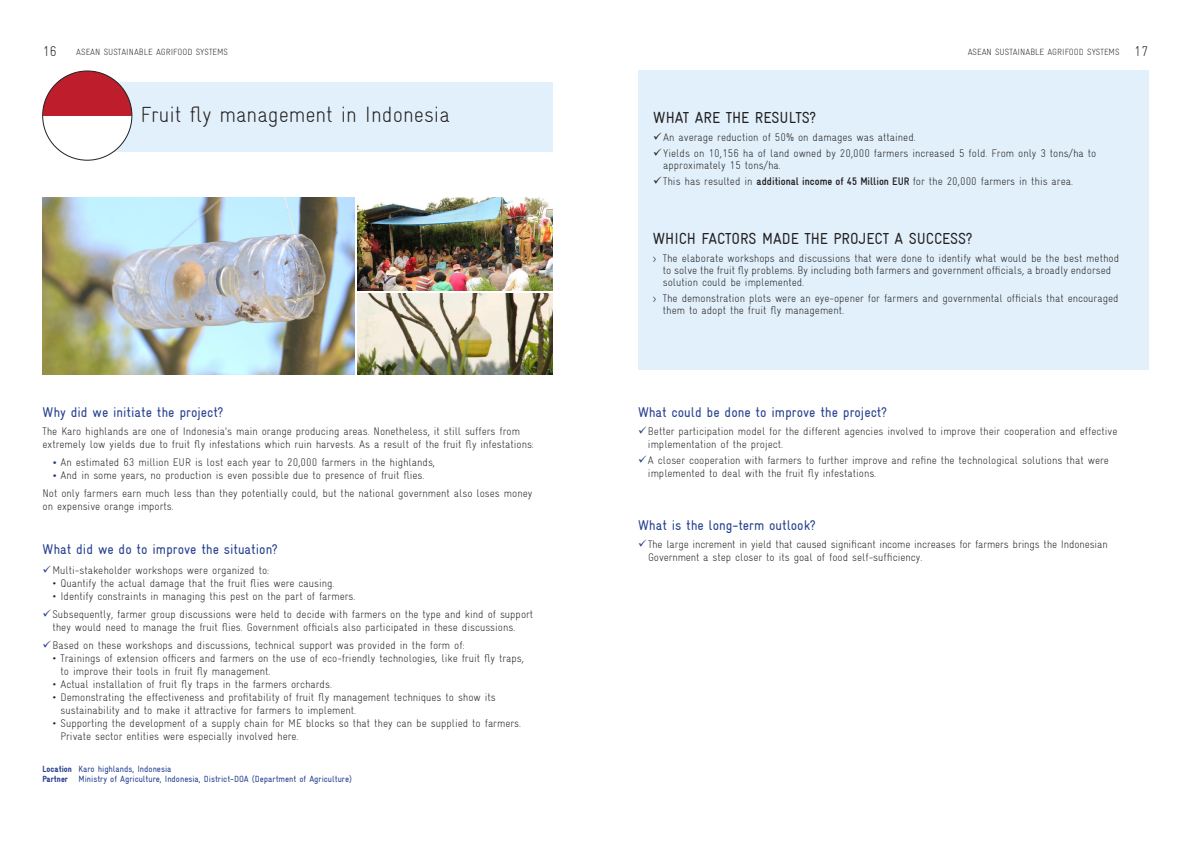
<style>
.page{position:relative;width:1191px;height:842px;background:#fff}
.page>*{position:absolute;margin:0;border:0;box-sizing:border-box;transform-origin:0 0}
.t1{font:300 condensed 22px "Gravur";color:#231f20}
.t2{font:condensed 16px "Gravur";color:#231f20}
.t3{font:condensed 14px "Gravur";color:#253f8e}
.t4{font:300 condensed 14px "Gravur";color:#231f20}
.t5{font:300 condensed 11px/13px "Gravur";color:#231f20}
.t6{font:condensed 9px "Gravur";color:#253f8e}
.t7{font:300 condensed 9px "Gravur";color:#231f20}
.s1{font-size:14px}
.s2{font-size:13px;color:#253f8e}
.s3{color:#253f8e}
.s4{font-weight:900}
.s5{font-weight:700}
</style>
<div class="page">
<div style="left:96px;top:82px;width:457px;height:70px;background:#e1f0fa"></div>
<img style="left:43px;top:198px;width:311px;height:177px">
<img style="left:357px;top:294px;width:196px;height:81px">
<img style="left:357px;top:198px;width:196px;height:93px">
<div style="left:638px;top:71px;width:510px;height:299px;background:#e1f0fa"></div>
<div style="left:43px;top:116px;width:89px;height:44px;background:#fff"></div>
<svg style="left:43px;top:71px;width:89px;height:45px;fill:#be1d2c"></svg>
<p class="t4" style="left:43px;top:43px;width:16px">16</p>
<p class="t7" style="left:76px;top:47px;width:153px">ASEAN SUSTAINABLE AGRIFOOD SYSTEMS</p>
<p class="t7" style="left:967px;top:47px;width:182px">ASEAN SUSTAINABLE AGRIFOOD SYSTEMS <span class="s1">17</span></p>
<p class="t1" style="left:141px;top:102px;width:311px">Fruit fly management in Indonesia</p>
<p class="t3" style="left:43px;top:404px;width:182px">Why did we initiate the project?</p>
<p class="t5" style="left:43px;top:425px;width:493px">The Karo highlands are one of Indonesia’s main orange producing areas. Nonetheless, it still suffers from extremely low yields due to fruit fly infestations which ruin harvests. As a result of the fruit fly infestations:</p>
<p class="t5" style="left:52px;top:456px;width:384px"><span class="s2">•</span> An estimated 63 million EUR is lost each year to 20,000 farmers in the highlands,</p>
<p class="t5" style="left:52px;top:469px;width:373px"><span class="s2">•</span> And in some years, no production is even possible due to presence of fruit flies.</p>
<p class="t5" style="left:43px;top:487px;width:491px">Not only farmers earn much less than they potentially could, but the national government also loses money</p>
<p class="t5" style="left:43px;top:500px;width:133px">on expensive orange imports.</p>
<p class="t3" style="left:43px;top:541px;width:237px">What did we do to improve the situation?</p>
<p class="t5" style="left:43px;top:563px;width:228px"><span class="s3">✓</span>Multi-stakeholder workshops were organized to:</p>
<p class="t5" style="left:52px;top:576px;width:283px">• Quantify the actual damage that the fruit flies were causing.</p>
<p class="t5" style="left:52px;top:589px;width:304px">• Identify constraints in managing this pest on the part of farmers.</p>
<p class="t5" style="left:52px;top:607px;width:482px;text-indent:-10px"><span class="s3">✓</span>Subsequently, farmer group discussions were held to decide with farmers on the type and kind of support they would need to manage the fruit flies. Government officials also participated in these discussions.</p>
<p class="t5" style="left:43px;top:638px;width:424px"><span class="s3">✓</span>Based on these workshops and discussions, technical support was provided in the form of:</p>
<p class="t5" style="left:52px;top:651px;width:473px">• Trainings of extension officers and farmers on the use of eco-friendly technologies, like fruit fly traps,</p>
<p class="t5" style="left:61px;top:664px;width:211px">to improve their tools in fruit fly management.</p>
<p class="t5" style="left:52px;top:677px;width:281px">• Actual installation of fruit fly traps in the farmers orchards.</p>
<p class="t5" style="left:61px;top:690px;width:437px;text-indent:-8px">• Demonstrating the effectiveness and profitability of fruit fly management techniques to show its sustainability and to make it attractive for farmers to implement.</p>
<p class="t5" style="left:61px;top:716px;width:462px;text-indent:-8px">• Supporting the development of a supply chain for ME blocks so that they can be supplied to farmers.<br>Private sector entities were especially involved here.</p>
<p class="t6" style="left:43px;top:764px;width:130px"><span class="s4">Location</span> Karo highlands, Indonesia</p>
<p class="t6" style="left:43px;top:774px;width:311px"><span class="s4">Partner</span> Ministry of Agriculture, Indonesia, District-DOA (Department of Agriculture)</p>
<p class="t2" style="left:653px;top:109px;width:164px">WHAT ARE THE RESULTS?</p>
<p class="t5" style="left:653px;top:131px;width:264px">✓An average reduction of 50% on damages was attained.</p>
<p class="t5" style="left:663px;top:148px;width:434px;line-height:12px;text-indent:-10px">✓Yields on 10,156 ha of land owned by 20,000 farmers increased 5 fold. From only 3 tons/ha to approximately 15 tons/ha.</p>
<p class="t5" style="left:653px;top:175px;width:421px">✓This has resulted in <span class="s5">additional income of 45 Million EUR</span> for the 20,000 farmers in this area.</p>
<p class="t2" style="left:653px;top:230px;width:321px">WHICH FACTORS MADE THE PROJECT A SUCCESS?</p>
<p class="t5" style="left:663px;top:252px;width:458px;line-height:12px;text-indent:-10px">&gt; The elaborate workshops and discussions that were done to identify what would be the best method to solve the fruit fly problems. By including both farmers and government officials, a broadly endorsed solution could be implemented.</p>
<p class="t5" style="left:663px;top:292px;width:457px;line-height:12px;text-indent:-10px">&gt; The demonstration plots were an eye-opener for farmers and governmental officials that encouraged them to adopt the fruit fly management.</p>
<p class="t3" style="left:638px;top:404px;width:250px">What could be done to improve the project?</p>
<p class="t5" style="left:648px;top:425px;width:471px;text-indent:-10px"><span class="s3">✓</span>Better participation model for the different agencies involved to improve their cooperation and effective implementation of the project.</p>
<p class="t5" style="left:648px;top:454px;width:462px;text-indent:-10px"><span class="s3">✓</span>A closer cooperation with farmers to further improve and refine the technological solutions that were implemented to deal with the fruit fly infestations.</p>
<p class="t3" style="left:638px;top:518px;width:179px">What is the long-term outlook?</p>
<p class="t5" style="left:648px;top:538px;width:461px;text-indent:-10px"><span class="s3">✓</span>The large increment in yield that caused significant income increases for farmers brings the Indonesian<br>Government a step closer to its goal of food self-sufficiency.</p>
</div>
